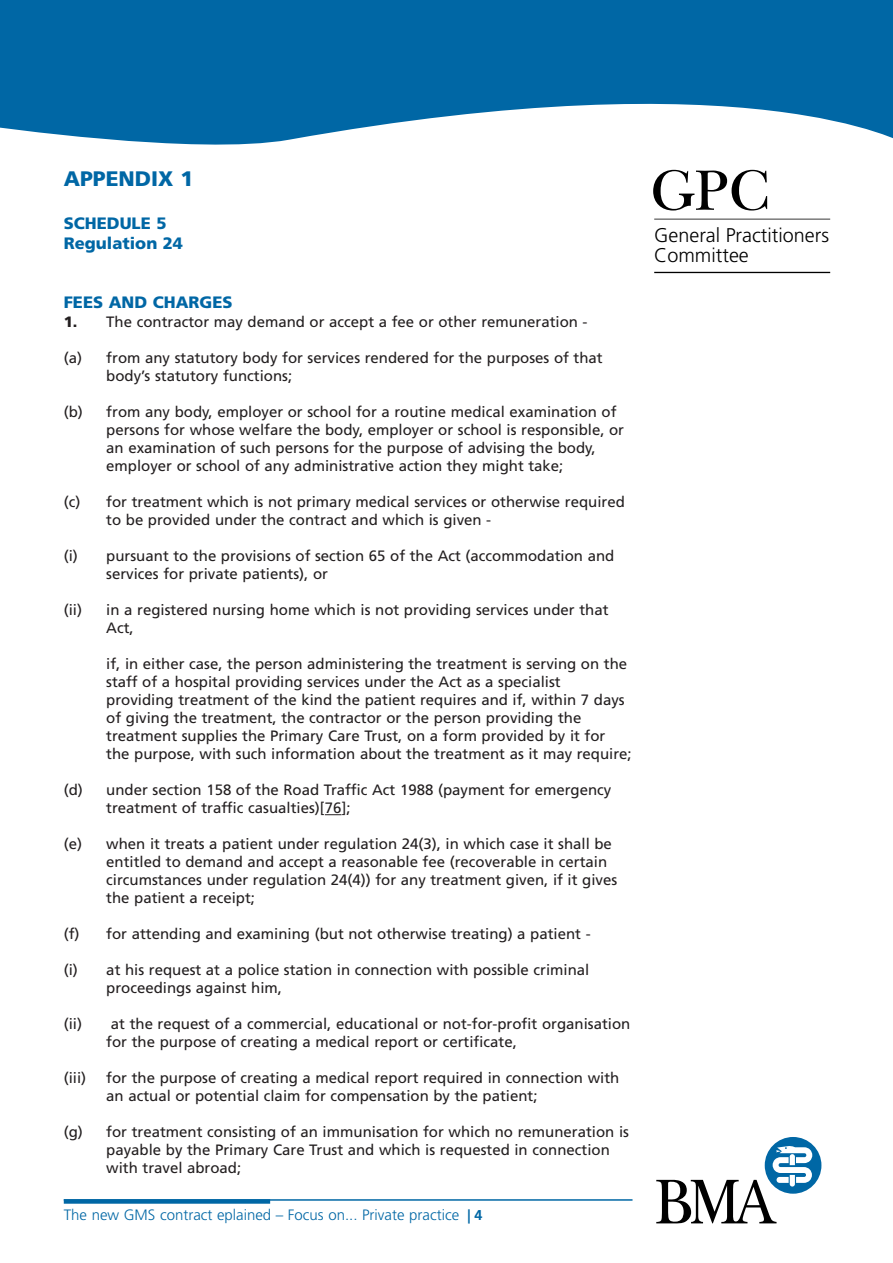
<style>
.page{position:relative;width:893px;height:1263px;background:#fff}
.page>*{position:absolute;margin:0;border:0;box-sizing:border-box;transform-origin:0 0}
.t1{font:59.4px "New Baskerville";color:#000}
.t2{font:900 21px "Frutiger";color:#0067a5}
.t3{font:300 19.8px/19.8px "Frutiger";color:#000}
.t4{font:900 16.5px/19.8px "Frutiger";color:#0067a5}
.t5{font:15px/18px "Frutiger";color:#231f20}
.t6{font:300 15px "Frutiger";color:#0067a5}
.s1{font-weight:900}
.s2{font-weight:700;font-size:14.25px}
</style>
<div class="page">
<svg style="left:0;top:0;width:893px;height:145px;background:#267db2"></svg>
<hr style="left:654px;top:219px;width:176px;height:1px;background:#000">
<hr style="left:654px;top:272px;width:176px;height:1px;background:#000">
<div style="left:765px;top:1137px;width:56px;height:57px;background:#0067a5;border-radius:50%"></div>
<svg style="left:656px;top:1146px;width:156px;height:77px"></svg>
<hr style="left:64px;top:1199px;width:568px;height:2px;background:#0067a5">
<div style="left:64px;top:1199px;width:206px;height:5px;background:#0067a5"></div>
<svg style="left:325px;top:814px;width:16px;height:1px"></svg>
<h2 class="t2" style="left:64px;top:170px;width:131px">APPENDIX 1</h2>
<p class="t4" style="left:64px;top:215px;width:121px">SCHEDULE 5<br>Regulation 24</p>
<p class="t4" style="left:64px;top:294px;width:170px">FEES AND CHARGES</p>
<p class="t5" style="left:64px;top:314px;width:525px"><span class="s1">1.</span> The contractor may demand or accept a fee or other remuneration -</p>
<p class="t5" style="left:106px;top:350px;width:498px;text-indent:-43px">(a) from any statutory body for services rendered for the purposes of that body’s statutory functions;</p>
<p class="t5" style="left:106px;top:404px;width:519px;text-indent:-43px">(b) from any body, employer or school for a routine medical examination of persons for whose welfare the body, employer or school is responsible, or an examination of such persons for the purpose of advising the body, employer or school of any administrative action they might take;</p>
<p class="t5" style="left:106px;top:494px;width:520px;text-indent:-43px">(c) for treatment which is not primary medical services or otherwise required to be provided under the contract and which is given -</p>
<p class="t5" style="left:106px;top:548px;width:510px;text-indent:-43px">(i) pursuant to the provisions of section 65 of the Act (accommodation and services for private patients), or</p>
<p class="t5" style="left:64px;top:602px;width:20px">(ii)</p>
<p class="t5" style="left:106px;top:602px;width:504px">in a registered nursing home which is not providing services under that<br>Act,</p>
<p class="t5" style="left:106px;top:656px;width:527px">if, in either case, the person administering the treatment is serving on the staff of a hospital providing services under the Act as a specialist providing treatment of the kind the patient requires and if, within 7 days of giving the treatment, the contractor or the person providing the treatment supplies the Primary Care Trust, on a form provided by it for the purpose, with such information about the treatment as it may require;</p>
<p class="t5" style="left:106px;top:782px;width:507px;text-indent:-43px">(d) under section 158 of the Road Traffic Act 1988 (payment for emergency treatment of traffic casualties)[76];</p>
<p class="t5" style="left:106px;top:836px;width:512px;text-indent:-43px">(e) when it treats a patient under regulation 24(3), in which case it shall be entitled to demand and accept a reasonable fee (recoverable in certain circumstances under regulation 24(4)) for any treatment given, if it gives the patient a receipt;</p>
<p class="t5" style="left:64px;top:926px;width:528px">(f) for attending and examining (but not otherwise treating) a patient -</p>
<p class="t5" style="left:106px;top:962px;width:485px;text-indent:-43px">(i) at his request at a police station in connection with possible criminal proceedings against him,</p>
<p class="t5" style="left:106px;top:1016px;width:526px;text-indent:-43px">(ii) at the request of a commercial, educational or not-for-profit organisation for the purpose of creating a medical report or certificate,</p>
<p class="t5" style="left:64px;top:1070px;width:24px">(iii)</p>
<p class="t5" style="left:106px;top:1070px;width:515px">for the purpose of creating a medical report required in connection with an actual or potential claim for compensation by the patient;</p>
<p class="t5" style="left:106px;top:1124px;width:524px;text-indent:-43px">(g) for treatment consisting of an immunisation for which no remuneration is payable by the Primary Care Trust and which is requested in connection with travel abroad;</p>
<p class="t6" style="left:64px;top:1209px;width:420px">The new GMS contract eplained – Focus on... Private practice <span class="s2">| 4</span></p>
<h1 class="t1" style="left:650px;top:169px;width:120px">GPC</h1>
<h3 class="t3" style="left:654px;top:227px;width:176px">General Practitioners<br>Committee</h3>
</div>
